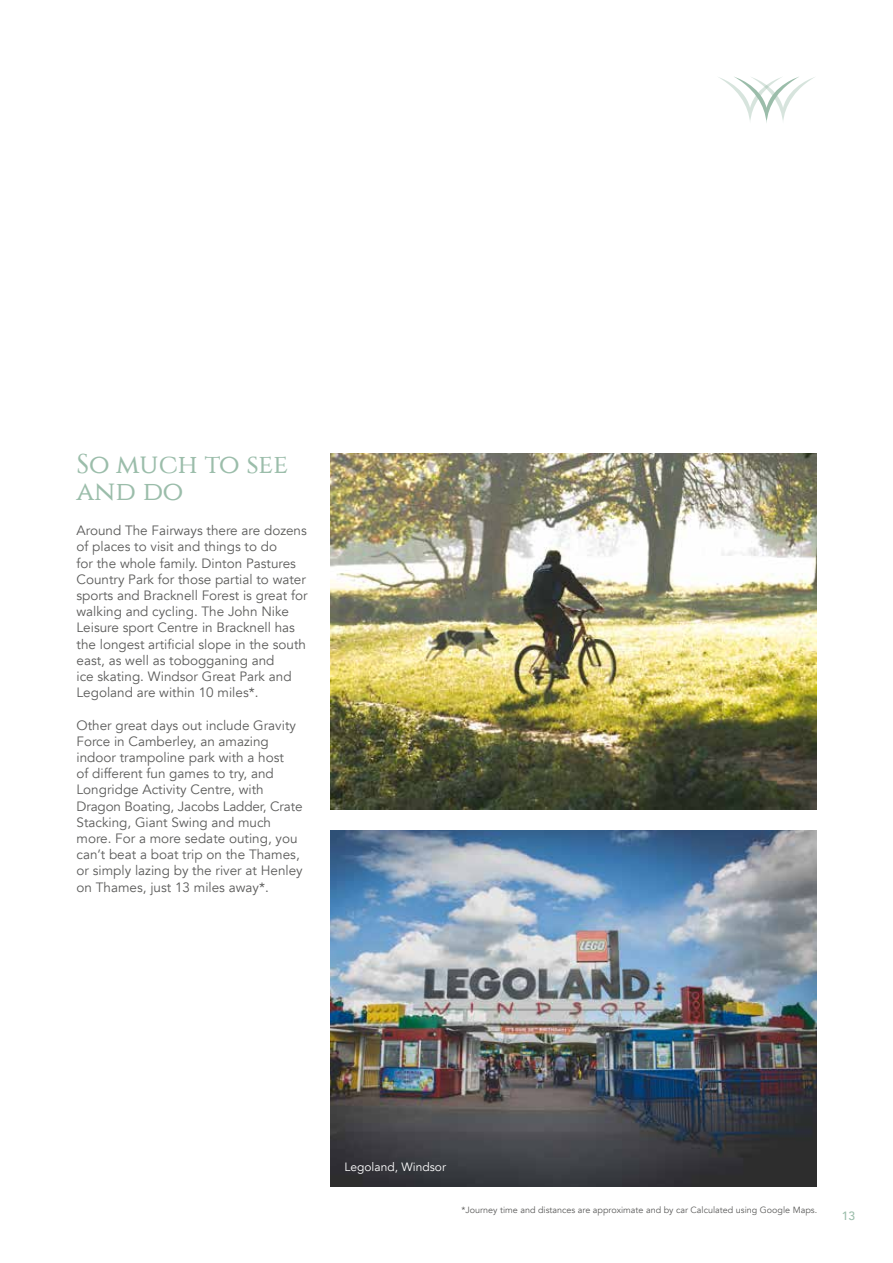
<style>
.page{position:relative;width:893px;height:1263px;background:#fff}
.page>*{position:absolute;margin:0;border:0;box-sizing:border-box;transform-origin:0 0}
.t1{font:27px/27px "Constantine";color:#9bbdaa}
.t2{font:13.5px/16.2px "Avenir";color:#5c5c5b}
.t3{font:12px "Avenir";color:#fff}
.t4{font:500 12px "Avenir";color:#9bbdaa}
.t5{font:9px "Avenir";color:#5c5c5b}
</style>
<div class="page">
<svg style="left:718px;top:77px;width:97px;height:46px"></svg>
<img style="left:330px;top:831px;width:486px;height:355px">
<img style="left:330px;top:454px;width:486px;height:355px">
<h1 class="t1" style="left:77px;top:450px;width:213px">SO MUCH TO SEE<br>AND DO</h1>
<p class="t2" style="left:77px;top:523px;width:232px">Around The Fairways there are dozens of places to visit and things to do<br>for the whole family. Dinton Pastures Country Park for those partial to water sports and Bracknell Forest is great for walking and cycling. The John Nike Leisure sport Centre in Bracknell has the longest artificial slope in the south east, as well as tobogganing and<br>ice skating. Windsor Great Park and Legoland are within 10 miles*.</p>
<p class="t2" style="left:77px;top:717px;width:228px">Other great days out include Gravity Force in Camberley, an amazing indoor trampoline park with a host<br>of different fun games to try, and Longridge Activity Centre, with Dragon Boating, Jacobs Ladder, Crate Stacking, Giant Swing and much more. For a more sedate outing, you can’t beat a boat trip on the Thames, or simply lazing by the river at Henley on Thames, just 13 miles away*.</p>
<p class="t3" style="left:344px;top:1160px;width:103px">Legoland, Windsor</p>
<p class="t5" style="left:461px;top:1205px;width:357px">*Journey time and distances are approximate and by car Calculated using Google Maps.</p>
<p class="t4" style="left:842px;top:1205px;width:15px">13</p>
</div>
